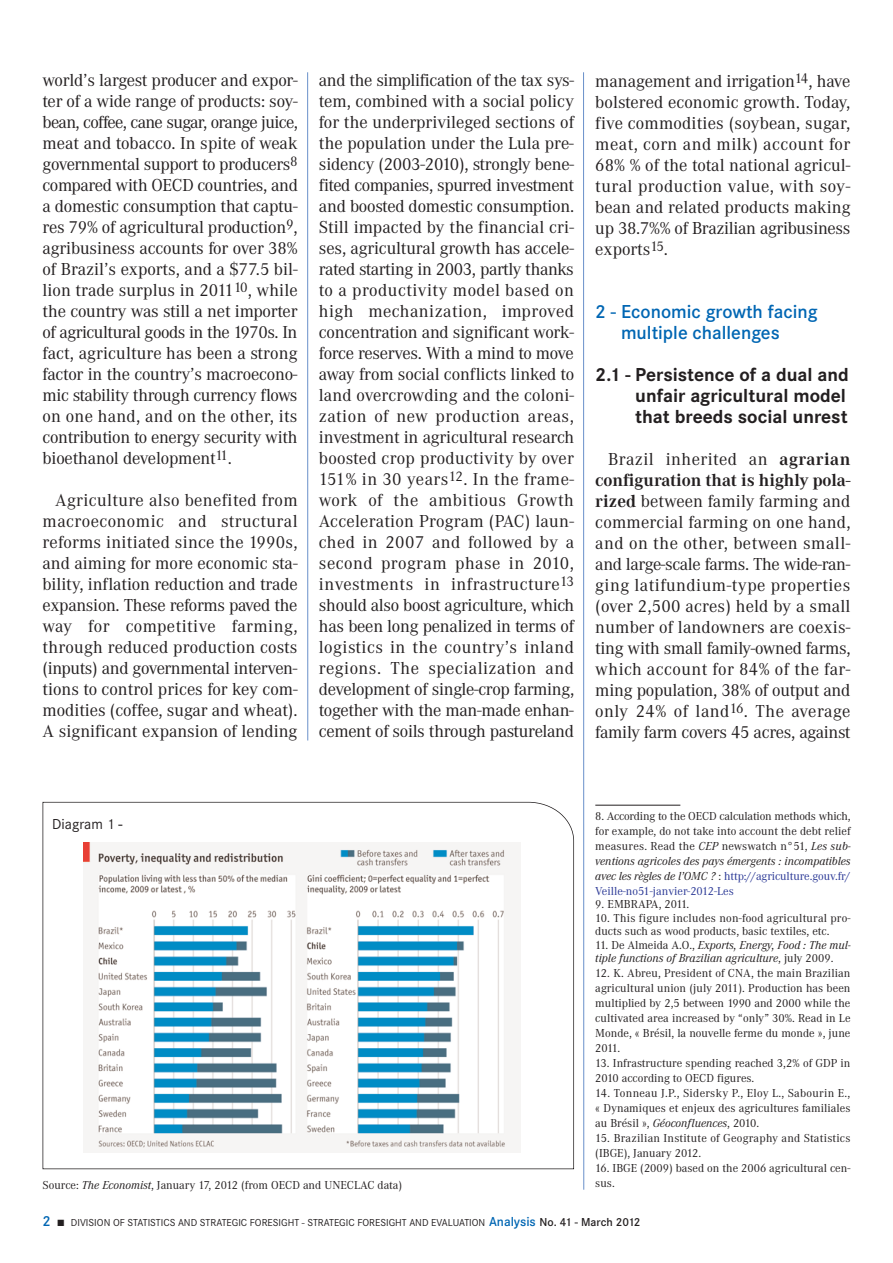
<style>
.page{position:relative;width:893px;height:1263px;background:#fff}
.page>*{position:absolute;margin:0;border:0;box-sizing:border-box;transform-origin:0 0}
.t1{font:700 19.5px/21px "Corporate S";color:#231f20}
.t2{font:600 19.5px/21px "Corporate S";color:#0166b3}
.t3{font:18px/21px "Corporate A";letter-spacing:-.015em;color:#231f20;text-align:justify}
.t4{font:15px "Corporate S";color:#231f20}
.t5{font:12px/15px "Corporate A";color:#231f20;text-align:justify}
.t6{font:italic 12px/13.5px "Corporate A";color:#231f20}
.t7{font:12px/15px "Corporate A";letter-spacing:.02em;color:#231f20}
.t8{font:10.5px "Corporate S";color:#231f20}
.s1{font-weight:700}
.s2{font-weight:600}
.s3{font-weight:600;color:#fff}
.s4{font-style:italic}
.s5{color:#293795}
.s6{font-style:normal}
.s7{font-weight:600;font-size:15px;color:#0166b3}
.s8{font-weight:600;font-size:13.5px;color:#0166b3}
.s9{font-weight:600;font-size:12px}
</style>
<div class="page">
<hr style="left:583px;top:72px;width:1px;height:1118px;background:#6990ca">
<hr style="left:307px;top:72px;width:1px;height:668px;background:#6990ca">
<hr style="left:595px;top:805px;width:85px;height:1px;background:#231f20">
<svg style="left:43px;top:802px;width:531px;height:367px"></svg>
<img style="left:83px;top:843px;width:438px;height:309px">
<p class="t3" style="left:43px;top:69px;width:257px">world’s largest producer and expor&shy;ter of a wide range of products: soy&shy;bean, coffee, cane sugar, orange juice, meat and tobacco. In spite of weak governmental support to producers<sup>8 </sup>compared with OECD countries, and a domestic consumption that captu&shy;res 79% of agricultural production<sup>9</sup>, agribusiness accounts for over 38% of Brazil’s exports, and a $77.5 bil&shy;lion trade surplus in 2011<sup>10</sup>, while the country was still a net importer of agricultural goods in the 1970s. In fact, agriculture has been a strong factor in the country’s macroecono&shy;mic stability through currency flows on one hand, and on the other, its contribution to energy security with bioethanol development<sup>11</sup>.</p>
<p class="t3" style="left:43px;top:489px;width:257px;text-indent:13px">Agriculture also benefited from macroeconomic and structural reforms initiated since the 1990s, and aiming for more economic sta&shy;bility, inflation reduction and trade expansion. These reforms paved the way for competitive farming, through reduced production costs (inputs) and governmental interven&shy;tions to control prices for key com&shy;modities (coffee, sugar and wheat).<br>A significant expansion of lending</p>
<p class="t3" style="left:319px;top:69px;width:257px">and the simplification of the tax sys&shy;tem, combined with a social policy for the underprivileged sections of the population under the Lula pre&shy;sidency (2003-2010), strongly bene&shy;fited companies, spurred investment and boosted domestic consumption.<br>Still impacted by the financial cri&shy;ses, agricultural growth has accele&shy;rated starting in 2003, partly thanks to a productivity model based on high mechanization, improved concentration and significant work&shy;force reserves. With a mind to move away from social conflicts linked to land overcrowding and the coloni&shy;zation of new production areas, investment in agricultural research boosted crop productivity by over 151% in 30 years<sup>12</sup>. In the frame&shy;work of the ambitious Growth Acceleration Program (PAC) laun&shy;ched in 2007 and followed by a second program phase in 2010, investments in infrastructure<sup>13 </sup>should also boost agriculture, which has been long penalized in terms of logistics in the country’s inland regions. The specialization and development of single-crop farming, together with the man-made enhan&shy;cement of soils through pastureland</p>
<p class="t3" style="left:595px;top:70px;width:257px">management and irrigation<sup>14</sup>, have bolstered economic growth. Today, five commodities (soybean, sugar, meat, corn and milk) account for 68% % of the total national agricul&shy;tural production value, with soy&shy;bean and related products making up 38.7%% of Brazilian agribusiness exports<sup>15</sup>.</p>
<p class="t2" style="left:621px;top:300px;width:198px;text-indent:-26px">2 - Economic growth facing multiple challenges</p>
<p class="t1" style="left:635px;top:363px;width:215px;text-indent:-40px">2.1 - Persistence of a dual and unfair agricultural model that breeds social unrest</p>
<p class="t3" style="left:595px;top:448px;width:257px;text-indent:13px">Brazil inherited an <span class="s1">agrarian configuration that is highly pola&shy;rized</span> between family farming and commercial farming on one hand, and on the other, between small&shy;and large-scale farms. The wide-ran&shy;ging latifundium-type properties (over 2,500 acres) held by a small number of landowners are coexis&shy;ting with small family-owned farms, which account for 84% of the far&shy;ming population, 38% of output and only 24% of land<sup>16</sup>. The average family farm covers 45 acres, against</p>
<p class="t4" style="left:52px;top:815px;width:103px">Diagram 1 <span class="s2">-</span> <span class="s3">Taux</span></p>
<p class="t5" style="left:43px;top:1177px;width:361px">Source: <span class="s4">The Economist</span>, January 17, 2012 (from OECD and UNECLAC data)</p>
<p class="t5" style="left:595px;top:808px;width:257px">8. According to the OECD calculation methods which, for example, do not take into account the debt relief measures. Read the <span class="s4">CEP</span> newswatch n°51, <span class="s4">Les sub&shy;ventions agricoles des pays émergents : incompatibles avec les règles de l’OMC ?</span> : <span class="s5">http://agriculture.gouv.fr/ Veille-no51-janvier-2012-Les</span></p>
<p class="t5" style="left:595px;top:897px;width:96px">9. EMBRAPA, 2011.</p>
<p class="t5" style="left:595px;top:911px;width:257px;line-height:13.5px">10. This figure includes non-food agricultural pro&shy;ducts such as wood products, basic textiles, etc.</p>
<p class="t6" style="left:595px;top:938px;width:257px"><span class="s6">11. De Almeida A.O.,</span> Exports, Energy, Food : The mul&shy;tiple functions of Brazilian agriculture<span class="s6">, july 2009.</span></p>
<p class="t5" style="left:595px;top:966px;width:257px">12. K. Abreu, President of CNA, the main Brazilian agricultural union (july 2011). Production has been multiplied by 2,5 between 1990 and 2000 while the cultivated area increased by “only” 30%. Read in Le Monde, « Brésil, la nouvelle ferme du monde », june 2011.</p>
<p class="t5" style="left:595px;top:1056px;width:257px">13. Infrastructure spending reached 3,2% of GDP in<br>2010 according to OECD figures.</p>
<p class="t5" style="left:595px;top:1086px;width:257px">14. Tonneau J.P., Sidersky P., Eloy L., Sabourin E., « Dynamiques et enjeux des agricultures familiales au Brésil », <span class="s4">Géoconfluences</span>, 2010.</p>
<p class="t7" style="left:595px;top:1131px;width:257px">15. Brazilian Institute of Geography and Statistics (IBGE), January 2012.</p>
<p class="t5" style="left:595px;top:1161px;width:257px">16. IBGE (2009) based on the 2006 agricultural cen&shy;sus.</p>
<p class="t8" style="left:43px;top:1216px;width:600px"><span class="s7">2</span> ■ DIVISION OF STATISTICS AND STRATEGIC FORESIGHT - STRATEGIC FORESIGHT AND EVALUATION <span class="s8">Analysis</span> <span class="s9">No. 41 - March 2012</span></p>
</div>
